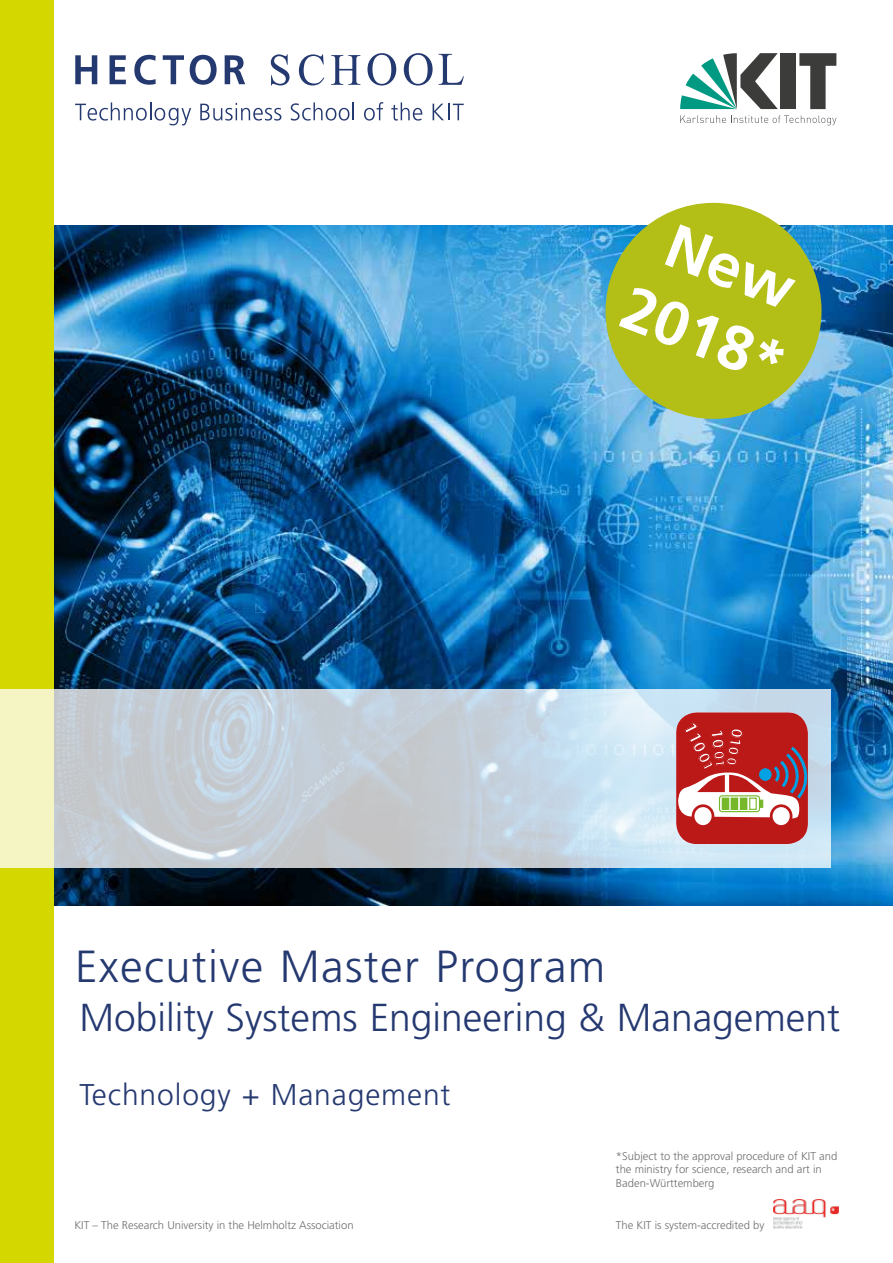
<style>
.page{position:relative;width:893px;height:1263px;background:#fff}
.page>*{position:absolute;margin:0;border:0;box-sizing:border-box;transform-origin:0 0}
.t1{font:700 61.5px/73.8px "Frutiger LT Std";color:#fff;text-align:center}
.t2{font:300 45px "Frutiger LT Std";letter-spacing:.03em;color:#253971}
.t3{font:300 39px "Frutiger LT Std";color:#253971}
.t4{font:300 30px "Frutiger LT Std";letter-spacing:.03em;color:#253971}
.t5{font:700 19.5px "Myriad Pro";color:#fff}
.t6{font:700 17.7px "Myriad Pro";color:#fff}
.t7{font:700 16.8px "Myriad Pro";color:#fff}
.t8{font:300 11.25px/13.5px "Frutiger LT Std";color:#706f6f}
.s1{font-size:18.6px}
.s2{font-size:17.7px}
.s3{font-size:16.8px}
.s4{font-size:14.85px}
.s5{font-size:13.95px}
</style>
<div class="page">
<img style="left:54px;top:225px;width:839px;height:681px">
<svg style="left:680px;top:53px;width:156px;height:72px"></svg>
<svg style="left:75px;top:102px;width:116px;height:23px"></svg>
<svg style="left:200px;top:103px;width:81px;height:18px"></svg>
<svg style="left:291px;top:102px;width:63px;height:19px"></svg>
<svg style="left:364px;top:102px;width:19px;height:19px"></svg>
<svg style="left:391px;top:102px;width:31px;height:19px"></svg>
<svg style="left:433px;top:104px;width:31px;height:16px"></svg>
<svg style="left:75px;top:55px;width:22px;height:29px"></svg>
<svg style="left:110px;top:55px;width:16px;height:29px"></svg>
<svg style="left:134px;top:55px;width:22px;height:30px"></svg>
<svg style="left:163px;top:55px;width:21px;height:29px"></svg>
<svg style="left:190px;top:55px;width:27px;height:30px"></svg>
<svg style="left:225px;top:55px;width:20px;height:29px"></svg>
<svg style="left:271px;top:54px;width:19px;height:31px"></svg>
<svg style="left:299px;top:54px;width:25px;height:31px"></svg>
<svg style="left:331px;top:55px;width:29px;height:30px"></svg>
<svg style="left:367px;top:53px;width:29px;height:33px"></svg>
<svg style="left:404px;top:53px;width:29px;height:33px"></svg>
<svg style="left:439px;top:54px;width:25px;height:31px"></svg>
<div style="left:0;top:0;width:54px;height:1263px;background:#d4d800"></div>
<svg style="left:0;top:689px;width:830px;height:178px;background:#cad6db"></svg>
<svg style="left:676px;top:712px;width:132px;height:132px;background:#be4c4b"></svg>
<img style="left:774px;top:1199px;width:65px;height:30px">
<div style="left:605px;top:203px;width:216px;height:216px;background:#b3be17;border-radius:50%"></div>
<h1 class="t1" style="left:664px;top:202px;width:172px;rotate:21deg">New<br>2018*</h1>
<h2 class="t2" style="left:75px;top:941px;width:532px">Executive Master Program</h2>
<h3 class="t5" style="left:700px;top:717px;width:52px;rotate:63deg">1<span class="s1">1</span><span class="s2">0</span><span class="s3">0</span><span class="s4">1</span></h3>
<h3 class="t7" style="left:748px;top:730px;width:39px;rotate:98deg">01<span class="s4">0</span> <span class="s5">0</span></h3>
<h3 class="t6" style="left:728px;top:727px;width:39px;rotate:82deg">1<span class="s3">0</span> <span class="s4">0</span><span class="s5">1</span></h3>
<h3 class="t3" style="left:79px;top:995px;width:762px">Mobility Systems Engineering &amp; Management</h3>
<h3 class="t4" style="left:79px;top:1078px;width:373px">Technology + Management</h3>
<p class="t8" style="left:616px;top:1149px;width:223px">*Subject to the approval procedure of KIT and the ministry for science, research and art in<br>Baden-Württemberg</p>
<p class="t8" style="left:74px;top:1218px;width:281px">KIT – The Research University in the Helmholtz Association</p>
<p class="t8" style="left:616px;top:1218px;width:150px">The KIT is system-accredited by</p>
</div>
